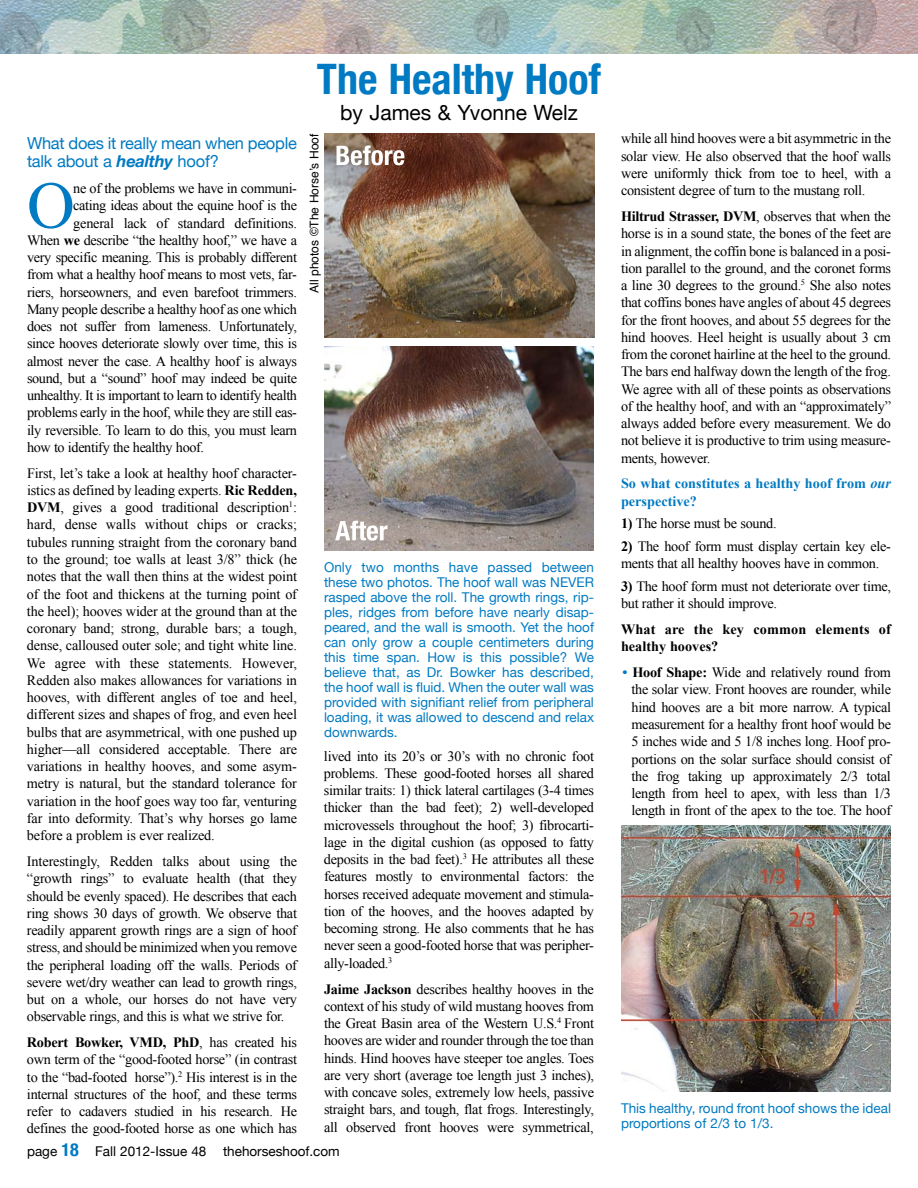
<style>
.page{position:relative;width:918px;height:1188px;background:#fff}
.page>*{position:absolute;margin:0;border:0;box-sizing:border-box;transform-origin:0 0}
.t1{font:66.3px "Times New Roman";color:#007ac2}
.t2{font:700 condensed 42px "Helvetica Neue";color:#007ac2}
.t3{font:21px "Helvetica Neue";color:#000}
.t4{font:16.5px/18px "Helvetica Neue";letter-spacing:-.015em;color:#007ac2}
.t5{font:14.25px/17.2px "Times New Roman";letter-spacing:-.02em;color:#000;text-align:justify}
.t6{font:700 14.25px/17.2px "Times New Roman";color:#007ac2}
.t7{font:700 14.25px/17.2px "Times New Roman";letter-spacing:.01em;color:#000}
.t8{font:13.5px/15px "Helvetica Neue";color:#007ac2;text-align:justify}
.t9{font:13.5px "Helvetica Neue";color:#000}
.t10{font:12px "Helvetica";color:#000}
.s1{font-weight:700;font-style:italic}
.s2{font-weight:700}
.s3{font-weight:700;font-stretch:condensed;font-size:18px;color:#007ac2}
.s4{font-style:italic}
.s5{font-weight:700;color:#007ac2}
</style>
<div class="page">
<img style="left:0;top:0;width:918px;height:54px">
<img style="left:324px;top:134px;width:270px;height:203px">
<img style="left:324px;top:346px;width:270px;height:204px">
<svg style="left:337px;top:145px;width:67px;height:20px"></svg>
<svg style="left:335px;top:521px;width:53px;height:20px"></svg>
<img style="left:621px;top:825px;width:270px;height:266px">
<p class="t4" style="left:27px;top:134px;width:272px">What does it really mean when people talk about a <span class="s1">healthy</span> hoof?</p>
<h1 class="t1" style="left:27px;top:161px;width:49px">O</h1>
<p class="t5" style="left:73px;top:179px;width:225px">ne of the problems we have in communi-</p>
<p class="t5" style="left:73px;top:197px;width:225px">cating ideas about the equine hoof is the</p>
<p class="t5" style="left:73px;top:214px;width:225px">general lack of standard definitions.</p>
<p class="t5" style="left:27px;top:231px;width:272px">When <span class="s2">we</span> describe “the healthy hoof,” we have a</p>
<p class="t5" style="left:27px;top:249px;width:272px">very specific meaning. This is probably different</p>
<p class="t5" style="left:27px;top:266px;width:271px">from what a healthy hoof means to most vets, far-</p>
<p class="t5" style="left:27px;top:283px;width:272px">riers, horseowners, and even barefoot trimmers.</p>
<p class="t5" style="left:27px;top:300px;width:271px">Many people describe a healthy hoof as one which</p>
<p class="t5" style="left:27px;top:318px;width:272px">does not suffer from lameness. Unfortunately,</p>
<p class="t5" style="left:27px;top:335px;width:272px">since hooves deteriorate slowly over time, this is</p>
<p class="t5" style="left:27px;top:352px;width:272px">almost never the case. A healthy hoof is always</p>
<p class="t5" style="left:27px;top:369px;width:272px">sound, but a “sound” hoof may indeed be quite</p>
<p class="t5" style="left:27px;top:387px;width:272px">unhealthy. It is important to learn to identify health</p>
<p class="t5" style="left:27px;top:404px;width:271px">problems early in the hoof, while they are still eas-</p>
<p class="t5" style="left:27px;top:421px;width:272px">ily reversible. To learn to do this, you must learn</p>
<p class="t5" style="left:27px;top:438px;width:179px">how to identify the healthy hoof.</p>
<p class="t5" style="left:27px;top:464px;width:272px">First, let’s take a look at healthy hoof character&shy;istics as defined by leading experts. <span class="s2">Ric Redden, DVM</span>, gives a good traditional description<sup>1</sup>: hard, dense walls without chips or cracks; tubules running straight from the coronary band to the ground; toe walls at least 3/8” thick (he notes that the wall then thins at the widest point of the foot and thickens at the turning point of the heel); hooves wider at the ground than at the coronary band; strong, durable bars; a tough, dense, calloused outer sole; and tight white line.<br>We agree with these statements. However, Redden also makes allowances for variations in hooves, with different angles of toe and heel, different sizes and shapes of frog, and even heel bulbs that are asymmetrical, with one pushed up higher—all considered acceptable. There are variations in healthy hooves, and some asym&shy;metry is natural, but the standard tolerance for variation in the hoof goes way too far, venturing far into deformity. That’s why horses go lame before a problem is ever realized.</p>
<p class="t5" style="left:27px;top:852px;width:272px">Interestingly, Redden talks about using the “growth rings” to evaluate health (that they should be evenly spaced). He describes that each ring shows 30 days of growth. We observe that readily apparent growth rings are a sign of hoof stress, and should be minimized when you remove the peripheral loading off the walls. Periods of severe wet/dry weather can lead to growth rings, but on a whole, our horses do not have very observable rings, and this is what we strive for.</p>
<p class="t5" style="left:27px;top:1034px;width:272px"><span class="s2">Robert Bowker, VMD, PhD</span>, has created his own term of the “good-footed horse” (in contrast to the “bad-footed horse”).<sup>2</sup> His interest is in the internal structures of the hoof, and these terms refer to cadavers studied in his research. He defines the good-footed horse as one which has</p>
<h2 class="t2" style="left:317px;top:54px;width:286px">The Healthy Hoof</h2>
<h3 class="t3" style="left:340px;top:100px;width:239px">by James &amp; Yvonne Welz</h3>
<p class="t10" style="left:305px;top:293px;width:161px;rotate:-90deg">All photos ©The Horse’s Hoof</p>
<p class="t8" style="left:324px;top:560px;width:272px">Only two months have passed between these two photos. The hoof wall was NEVER rasped above the roll. The growth rings, rip&shy;ples, ridges from before have nearly disap&shy;peared, and the wall is smooth. Yet the hoof can only grow a couple centimeters during this time span. How is this possible? We believe that, as Dr. Bowker has described, the hoof wall is fluid. When the outer wall was provided with signifiant relief from peripheral loading, it was allowed to descend and relax downwards.</p>
<p class="t5" style="left:324px;top:747px;width:272px">lived into its 20’s or 30’s with no chronic foot problems. These good-footed horses all shared similar traits: 1) thick lateral cartilages (3-4 times thicker than the bad feet); 2) well-developed microvessels throughout the hoof; 3) fibrocarti&shy;lage in the digital cushion (as opposed to fatty deposits in the bad feet).<sup>3</sup> He attributes all these features mostly to environmental factors: the horses received adequate movement and stimula&shy;tion of the hooves, and the hooves adapted by becoming strong. He also comments that he has never seen a good-footed horse that was peripher&shy;ally-loaded.<sup>3</sup></p>
<p class="t5" style="left:324px;top:980px;width:272px"><span class="s2">Jaime Jackson</span> describes healthy hooves in the context of his study of wild mustang hooves from the Great Basin area of the Western U.S.<sup>4</sup> Front hooves are wider and rounder through the toe than hinds. Hind hooves have steeper toe angles. Toes are very short (average toe length just 3 inches), with concave soles, extremely low heels, passive straight bars, and tough, flat frogs. Interestingly, all observed front hooves were symmetrical,</p>
<p class="t9" style="left:27px;top:1143px;width:314px">page <span class="s3">18</span> Fall 2012-Issue 48 thehorseshoof.com</p>
<p class="t5" style="left:621px;top:130px;width:272px">while all hind hooves were a bit asymmetric in the solar view. He also observed that the hoof walls were uniformly thick from toe to heel, with a consistent degree of turn to the mustang roll.</p>
<p class="t5" style="left:621px;top:207px;width:272px"><span class="s2">Hiltrud Strasser, DVM</span>, observes that when the horse is in a sound state, the bones of the feet are in alignment, the coffin bone is balanced in a posi&shy;tion parallel to the ground, and the coronet forms a line 30 degrees to the ground.<sup>5</sup> She also notes that coffins bones have angles of about 45 degrees for the front hooves, and about 55 degrees for the hind hooves. Heel height is usually about 3 cm from the coronet hairline at the heel to the ground.<br>The bars end halfway down the length of the frog.<br>We agree with all of these points as observations of the healthy hoof, and with an “approximately” always added before every measurement. We do not believe it is productive to trim using measure&shy;ments, however.</p>
<p class="t6" style="left:621px;top:475px;width:271px">So what constitutes a healthy hoof from <span class="s4">our </span>perspective?</p>
<p class="t5" style="left:621px;top:515px;width:157px"><span class="s2">1)</span> The horse must be sound.</p>
<p class="t5" style="left:621px;top:537px;width:271px"><span class="s2">2)</span> The hoof form must display certain key ele&shy;ments that all healthy hooves have in common.</p>
<p class="t5" style="left:621px;top:577px;width:272px"><span class="s2">3)</span> The hoof form must not deteriorate over time, but rather it should improve.</p>
<p class="t7" style="left:621px;top:620px;width:271px">What are the key common elements of healthy hooves?</p>
<p class="t5" style="left:632px;top:664px;width:261px;text-indent:-9px"><span class="s5">•</span> <span class="s2">Hoof Shape:</span> Wide and relatively round from the solar view. Front hooves are rounder, while hind hooves are a bit more narrow. A typical measurement for a healthy front hoof would be 5 inches wide and 5 1/8 inches long. Hoof pro&shy;portions on the solar surface should consist of the frog taking up approximately 2/3 total length from heel to apex, with less than 1/3 length in front of the apex to the toe. The hoof</p>
<p class="t8" style="left:621px;top:1100px;width:272px">This healthy, round front hoof shows the ideal proportions of 2/3 to 1/3.</p>
</div>
